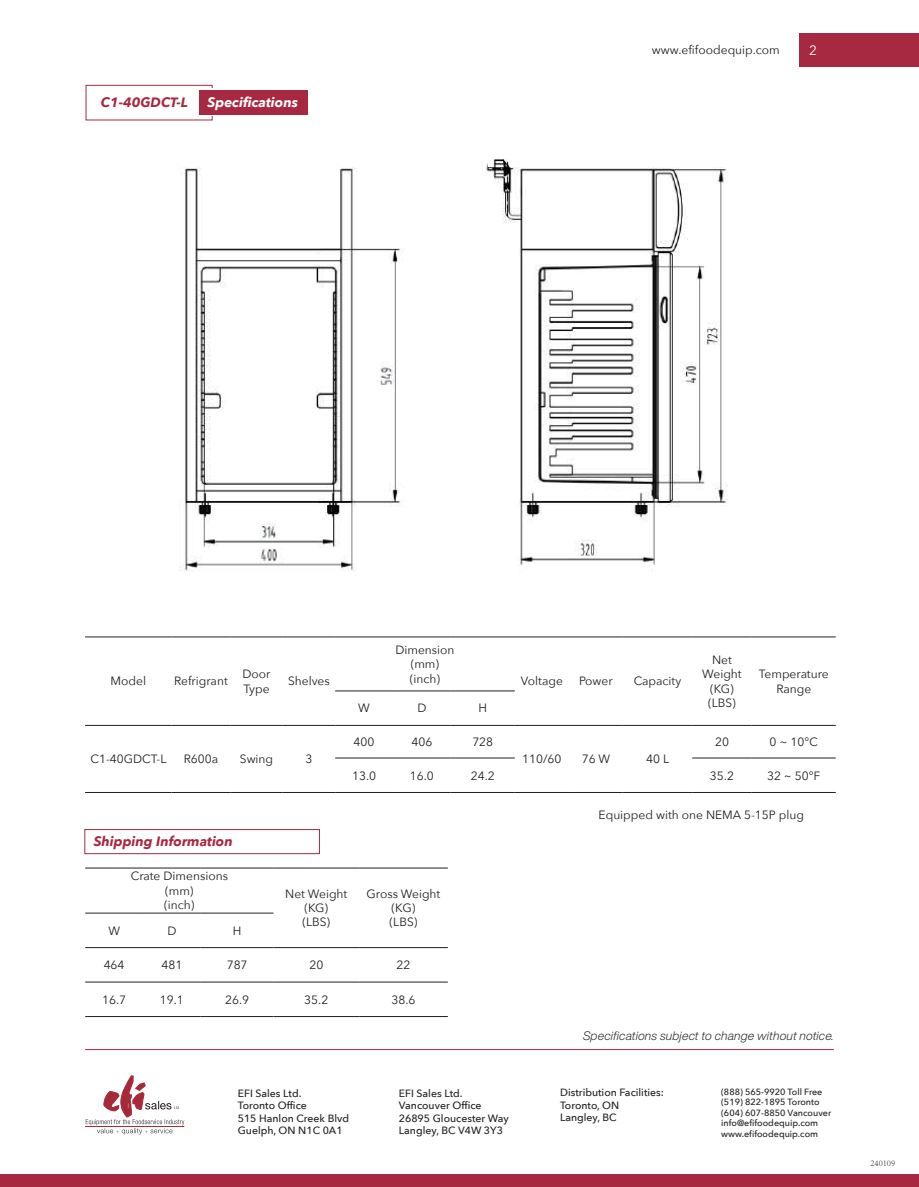
<style>
.page{position:relative;width:919px;height:1187px;background:#fff}
.page>*{position:absolute;margin:0;border:0;box-sizing:border-box;transform-origin:0 0}
.t1{font:italic 700 13.5px "Avenir Next";color:#a72941}
.t2{font:italic 700 13.5px "Avenir Next";color:#fff}
.t3{font:13.5px "Avenir Next";color:#fff}
.t4{font:12px/14.4px "Avenir Next";color:#231f20;text-align:center}
.t5{font:italic 300 12px "Helvetica Now Display";letter-spacing:.02em;color:#231f20}
.t6{font:500 10.5px/12.6px "Avenir Next";color:#231f20}
.t7{font:500 9px/10.5px "Avenir Next";color:#231f20}
.t8{font:300 9px "Adobe Song Std";color:#231f20}
</style>
<div class="page">
<div style="left:0;top:1174px;width:918px;height:12px;background:#a72941"></div>
<div style="left:799px;top:33px;width:119px;height:34px;background:#a72941"></div>
<hr style="left:85px;top:1049px;width:748px;height:1px;background:#a72941">
<div style="left:86px;top:85px;width:126px;height:35px;border:1px solid #a72941"></div>
<div style="left:87px;top:89px;width:137px;height:27px;background:#fff"></div>
<div style="left:199px;top:91px;width:108px;height:24px;background:#a72941"></div>
<hr style="left:85px;top:1126px;width:99px;height:1px;background:#a62938">
<svg style="left:86px;top:1075px;width:98px;height:59px"></svg>
<hr style="left:85px;top:636px;width:86px;height:1px;background:#231f20">
<hr style="left:171px;top:636px;width:59px;height:1px;background:#231f20">
<hr style="left:230px;top:636px;width:53px;height:1px;background:#231f20">
<hr style="left:283px;top:636px;width:52px;height:1px;background:#231f20">
<hr style="left:335px;top:636px;width:58px;height:1px;background:#231f20">
<hr style="left:393px;top:636px;width:57px;height:1px;background:#231f20">
<hr style="left:450px;top:636px;width:64px;height:1px;background:#231f20">
<hr style="left:514px;top:636px;width:55px;height:1px;background:#231f20">
<hr style="left:569px;top:636px;width:53px;height:1px;background:#231f20">
<hr style="left:622px;top:636px;width:70px;height:1px;background:#231f20">
<hr style="left:692px;top:636px;width:59px;height:1px;background:#231f20">
<hr style="left:751px;top:636px;width:84px;height:1px;background:#231f20">
<hr style="left:335px;top:690px;width:58px;height:1px;background:#231f20">
<hr style="left:393px;top:690px;width:57px;height:1px;background:#231f20">
<hr style="left:450px;top:690px;width:64px;height:1px;background:#231f20">
<hr style="left:85px;top:725px;width:86px;height:1px;background:#231f20">
<hr style="left:171px;top:725px;width:59px;height:1px;background:#231f20">
<hr style="left:230px;top:725px;width:53px;height:1px;background:#231f20">
<hr style="left:283px;top:725px;width:52px;height:1px;background:#231f20">
<hr style="left:335px;top:725px;width:58px;height:1px;background:#231f20">
<hr style="left:393px;top:725px;width:57px;height:1px;background:#231f20">
<hr style="left:450px;top:725px;width:64px;height:1px;background:#231f20">
<hr style="left:514px;top:725px;width:55px;height:1px;background:#231f20">
<hr style="left:569px;top:725px;width:53px;height:1px;background:#231f20">
<hr style="left:622px;top:725px;width:70px;height:1px;background:#231f20">
<hr style="left:692px;top:725px;width:59px;height:1px;background:#231f20">
<hr style="left:751px;top:725px;width:84px;height:1px;background:#231f20">
<hr style="left:335px;top:757px;width:58px;height:1px;background:#231f20">
<hr style="left:393px;top:757px;width:57px;height:1px;background:#231f20">
<hr style="left:450px;top:757px;width:64px;height:1px;background:#231f20">
<hr style="left:692px;top:757px;width:59px;height:1px;background:#231f20">
<hr style="left:751px;top:757px;width:84px;height:1px;background:#231f20">
<hr style="left:85px;top:792px;width:86px;height:1px;background:#231f20">
<hr style="left:171px;top:792px;width:59px;height:1px;background:#231f20">
<hr style="left:230px;top:792px;width:53px;height:1px;background:#231f20">
<hr style="left:283px;top:792px;width:52px;height:1px;background:#231f20">
<hr style="left:335px;top:792px;width:58px;height:1px;background:#231f20">
<hr style="left:393px;top:792px;width:57px;height:1px;background:#231f20">
<hr style="left:450px;top:792px;width:64px;height:1px;background:#231f20">
<hr style="left:514px;top:792px;width:55px;height:1px;background:#231f20">
<hr style="left:569px;top:792px;width:53px;height:1px;background:#231f20">
<hr style="left:622px;top:792px;width:70px;height:1px;background:#231f20">
<hr style="left:692px;top:792px;width:59px;height:1px;background:#231f20">
<hr style="left:751px;top:792px;width:84px;height:1px;background:#231f20">
<hr style="left:85px;top:867px;width:58px;height:1px;background:#231f20">
<hr style="left:143px;top:867px;width:58px;height:1px;background:#231f20">
<hr style="left:201px;top:867px;width:72px;height:1px;background:#231f20">
<hr style="left:273px;top:867px;width:86px;height:1px;background:#231f20">
<hr style="left:359px;top:867px;width:89px;height:1px;background:#231f20">
<hr style="left:85px;top:912px;width:58px;height:1px;background:#231f20">
<hr style="left:143px;top:912px;width:58px;height:1px;background:#231f20">
<hr style="left:201px;top:912px;width:72px;height:1px;background:#231f20">
<hr style="left:85px;top:947px;width:58px;height:1px;background:#231f20">
<hr style="left:143px;top:947px;width:58px;height:1px;background:#231f20">
<hr style="left:201px;top:947px;width:72px;height:1px;background:#231f20">
<hr style="left:273px;top:947px;width:86px;height:1px;background:#231f20">
<hr style="left:359px;top:947px;width:89px;height:1px;background:#231f20">
<hr style="left:85px;top:981px;width:58px;height:1px;background:#231f20">
<hr style="left:143px;top:981px;width:58px;height:1px;background:#231f20">
<hr style="left:201px;top:981px;width:72px;height:1px;background:#231f20">
<hr style="left:273px;top:981px;width:86px;height:1px;background:#231f20">
<hr style="left:359px;top:981px;width:89px;height:1px;background:#231f20">
<hr style="left:85px;top:1016px;width:58px;height:1px;background:#231f20">
<hr style="left:143px;top:1016px;width:58px;height:1px;background:#231f20">
<hr style="left:201px;top:1016px;width:72px;height:1px;background:#231f20">
<hr style="left:273px;top:1016px;width:86px;height:1px;background:#231f20">
<hr style="left:359px;top:1016px;width:89px;height:1px;background:#231f20">
<div style="left:84px;top:829px;width:236px;height:25px;background:#fff;border:1px solid #a72941"></div>
<img style="left:179px;top:159px;width:549px;height:413px">
<p class="t1" style="left:101px;top:91px;width:89px">C1-40GDCT-L</p>
<p class="t2" style="left:207px;top:91px;width:92px">Specifications</p>
<p class="t4" style="left:652px;top:42px;width:129px">www.efifoodequip.com</p>
<p class="t3" style="left:809px;top:38px;width:9px">2</p>
<p class="t4" style="left:111px;top:673px;width:37px">Model</p>
<p class="t4" style="left:174px;top:673px;width:55px">Refrigrant</p>
<p class="t4" style="left:242px;top:666px;width:30px;text-align:left">Door<br>Type</p>
<p class="t4" style="left:288px;top:673px;width:43px">Shelves</p>
<p class="t4" style="left:90px;top:751px;width:78px">C1-40GDCT-L</p>
<p class="t4" style="left:184px;top:751px;width:36px">R600a</p>
<p class="t4" style="left:240px;top:751px;width:35px">Swing</p>
<p class="t4" style="left:305px;top:751px;width:8px">3</p>
<p class="t1" style="left:94px;top:830px;width:140px">Shipping Information</p>
<p class="t4" style="left:395px;top:642px;width:61px">Dimension (mm) (inch)</p>
<p class="t4" style="left:358px;top:700px;width:13px">W</p>
<p class="t4" style="left:417px;top:700px;width:11px">D</p>
<p class="t4" style="left:478px;top:700px;width:10px">H</p>
<p class="t4" style="left:353px;top:734px;width:22px">400</p>
<p class="t4" style="left:411px;top:734px;width:22px">406</p>
<p class="t4" style="left:472px;top:734px;width:22px">728</p>
<p class="t4" style="left:521px;top:673px;width:43px">Voltage</p>
<p class="t4" style="left:579px;top:673px;width:35px">Power</p>
<p class="t4" style="left:633px;top:673px;width:49px">Capacity</p>
<p class="t4" style="left:522px;top:751px;width:41px">110/60</p>
<p class="t4" style="left:581px;top:751px;width:30px">76 W</p>
<p class="t4" style="left:646px;top:751px;width:25px">40 L</p>
<p class="t4" style="left:702px;top:652px;width:41px">Net<br>Weight (KG) (LBS)</p>
<p class="t4" style="left:758px;top:666px;width:71px">Temperature<br>Range</p>
<p class="t4" style="left:715px;top:734px;width:15px">20</p>
<p class="t4" style="left:769px;top:734px;width:50px">0 ~ 10℃</p>
<p class="t4" style="left:352px;top:767px;width:25px">13.0</p>
<p class="t4" style="left:410px;top:767px;width:25px">16.0</p>
<p class="t4" style="left:470px;top:767px;width:25px">24.2</p>
<p class="t4" style="left:710px;top:767px;width:25px">35.2</p>
<p class="t4" style="left:767px;top:767px;width:55px">32 ~ 50℉</p>
<p class="t4" style="left:598px;top:807px;width:207px">Equipped with one NEMA 5-15P plug</p>
<p class="t4" style="left:131px;top:868px;width:99px">Crate Dimensions (mm)<br>(inch)</p>
<p class="t4" style="left:285px;top:885px;width:64px">Net Weight (KG)<br>(LBS)</p>
<p class="t4" style="left:366px;top:885px;width:75px">Gross Weight (KG)<br>(LBS)</p>
<p class="t4" style="left:108px;top:922px;width:13px">W</p>
<p class="t4" style="left:167px;top:922px;width:11px">D</p>
<p class="t4" style="left:233px;top:922px;width:10px">H</p>
<p class="t4" style="left:104px;top:957px;width:22px">464</p>
<p class="t4" style="left:161px;top:957px;width:22px">481</p>
<p class="t4" style="left:227px;top:957px;width:22px">787</p>
<p class="t4" style="left:309px;top:957px;width:15px">20</p>
<p class="t4" style="left:396px;top:957px;width:15px">22</p>
<p class="t4" style="left:102px;top:991px;width:25px">16.7</p>
<p class="t4" style="left:160px;top:991px;width:25px">19.1</p>
<p class="t4" style="left:225px;top:991px;width:25px">26.9</p>
<p class="t4" style="left:304px;top:991px;width:25px">35.2</p>
<p class="t4" style="left:391px;top:991px;width:25px">38.6</p>
<p class="t6" style="left:238px;top:1086px;width:113px">EFI Sales Ltd.<br>Toronto Office<br>515 Hanlon Creek Blvd<br>Guelph, ON N1C 0A1</p>
<p class="t6" style="left:399px;top:1086px;width:111px">EFI Sales Ltd.<br>Vancouver Office<br>26895 Gloucester Way<br>Langley, BC V4W 3Y3</p>
<p class="t5" style="left:583px;top:1027px;width:252px">Specifications subject to change without notice.</p>
<p class="t6" style="left:560px;top:1085px;width:105px">Distribution Facilities:<br>Toronto, ON<br>Langley, BC</p>
<p class="t7" style="left:721px;top:1086px;width:112px">(888) 565-9920 Toll Free (519) 822-1895 Toronto (604) 607-8850 Vancouver info@efifoodequip.com www.efifoodequip.com</p>
<p class="t8" style="left:870px;top:1157px;width:26px">240109</p>
</div>
